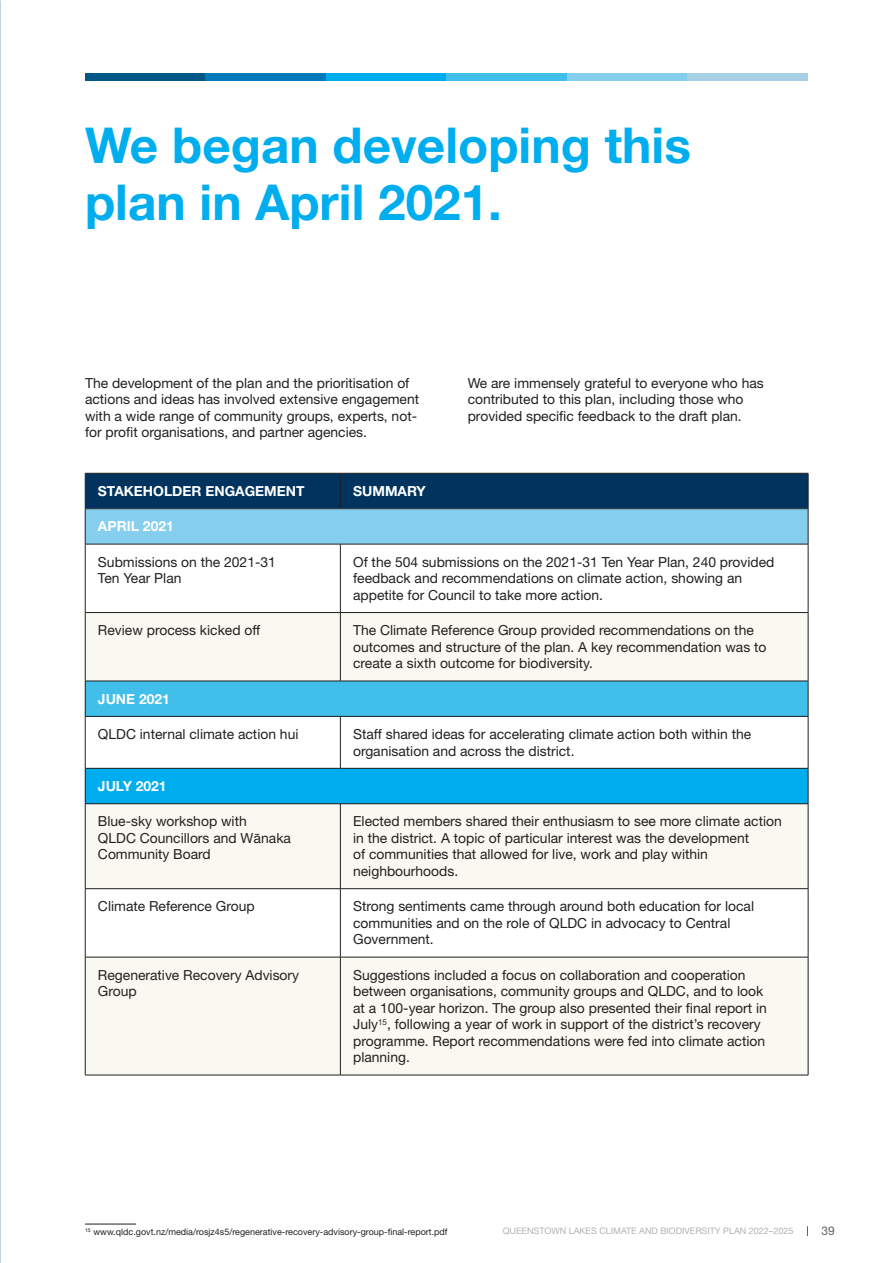
<style>
.page{position:relative;width:893px;height:1263px;background:#fff}
.page>*{position:absolute;margin:0;border:0;box-sizing:border-box;transform-origin:0 0}
.subhead_1{font:700 49.5px/57px "Helvetica Neue LT Std";color:#00aeef}
.bod{font:13.8px/16.5px "Helvetica Neue LT Std";color:#231f20}
.subhead_3{font:700 13.8px "Helvetica Neue LT Std";color:#fff}
.t1{font:12px "Helvetica Neue LT Std";color:#636366}
.bod-2{font:9px "Helvetica Neue LT Std";color:#231f20}
.t2{font:9px "Helvetica Neue LT Std";color:#b2b3b7}
.s1{font-family:"Helvetica"}
</style>
<div class="page">
<div style="left:86px;top:474px;width:722px;height:34px;background:#00345e"></div>
<div style="left:85px;top:509px;width:723px;height:35px;background:#86ceed"></div>
<svg style="left:86px;top:613px;width:722px;height:462px;fill:#f9f9f2"></svg>
<div style="left:85px;top:681px;width:723px;height:35px;background:#3fbfe9"></div>
<div style="left:85px;top:768px;width:723px;height:36px;background:#00aeef"></div>
<hr style="left:85px;top:473px;width:255px;height:1px;background:#231f20">
<hr style="left:85px;top:473px;width:1px;height:35px;background:#231f20">
<hr style="left:340px;top:473px;width:468px;height:1px;background:#231f20">
<hr style="left:340px;top:473px;width:1px;height:35px;background:#231f20">
<hr style="left:808px;top:473px;width:1px;height:35px;background:#231f20">
<hr style="left:85px;top:508px;width:255px;height:1px;background:#231f20">
<hr style="left:85px;top:509px;width:1px;height:35px;background:#231f20">
<hr style="left:340px;top:508px;width:468px;height:1px;background:#231f20">
<hr style="left:808px;top:509px;width:1px;height:35px;background:#231f20">
<hr style="left:85px;top:544px;width:255px;height:1px;background:#231f20">
<hr style="left:85px;top:544px;width:1px;height:68px;background:#231f20">
<hr style="left:340px;top:544px;width:468px;height:1px;background:#231f20">
<hr style="left:340px;top:544px;width:1px;height:68px;background:#231f20">
<hr style="left:808px;top:544px;width:1px;height:68px;background:#231f20">
<hr style="left:85px;top:612px;width:255px;height:1px;background:#231f20">
<hr style="left:85px;top:613px;width:1px;height:68px;background:#231f20">
<hr style="left:340px;top:612px;width:468px;height:1px;background:#231f20">
<hr style="left:340px;top:613px;width:1px;height:68px;background:#231f20">
<hr style="left:808px;top:613px;width:1px;height:68px;background:#231f20">
<hr style="left:85px;top:681px;width:255px;height:1px;background:#231f20">
<hr style="left:85px;top:681px;width:1px;height:35px;background:#231f20">
<hr style="left:340px;top:681px;width:468px;height:1px;background:#231f20">
<hr style="left:808px;top:681px;width:1px;height:35px;background:#231f20">
<hr style="left:85px;top:716px;width:255px;height:1px;background:#231f20">
<hr style="left:85px;top:716px;width:1px;height:52px;background:#231f20">
<hr style="left:340px;top:716px;width:468px;height:1px;background:#231f20">
<hr style="left:340px;top:716px;width:1px;height:52px;background:#231f20">
<hr style="left:808px;top:716px;width:1px;height:52px;background:#231f20">
<hr style="left:85px;top:768px;width:255px;height:1px;background:#231f20">
<hr style="left:85px;top:768px;width:1px;height:35px;background:#231f20">
<hr style="left:340px;top:768px;width:468px;height:1px;background:#231f20">
<hr style="left:808px;top:768px;width:1px;height:35px;background:#231f20">
<hr style="left:85px;top:803px;width:255px;height:1px;background:#231f20">
<hr style="left:85px;top:804px;width:1px;height:84px;background:#231f20">
<hr style="left:340px;top:803px;width:468px;height:1px;background:#231f20">
<hr style="left:340px;top:804px;width:1px;height:84px;background:#231f20">
<hr style="left:808px;top:804px;width:1px;height:84px;background:#231f20">
<hr style="left:85px;top:888px;width:255px;height:1px;background:#231f20">
<hr style="left:85px;top:889px;width:1px;height:68px;background:#231f20">
<hr style="left:340px;top:888px;width:468px;height:1px;background:#231f20">
<hr style="left:340px;top:889px;width:1px;height:68px;background:#231f20">
<hr style="left:808px;top:889px;width:1px;height:68px;background:#231f20">
<hr style="left:85px;top:957px;width:255px;height:1px;background:#231f20">
<hr style="left:85px;top:957px;width:1px;height:118px;background:#231f20">
<hr style="left:340px;top:957px;width:468px;height:1px;background:#231f20">
<hr style="left:340px;top:957px;width:1px;height:118px;background:#231f20">
<hr style="left:808px;top:957px;width:1px;height:118px;background:#231f20">
<hr style="left:85px;top:1075px;width:255px;height:1px;background:#231f20">
<hr style="left:340px;top:1075px;width:468px;height:1px;background:#231f20">
<hr style="left:85px;top:1224px;width:51px;height:1px;background:#231f20">
<div style="left:85px;top:73px;width:121px;height:8px;background:#005886"></div>
<div style="left:206px;top:73px;width:120px;height:8px;background:#007ab8"></div>
<div style="left:326px;top:73px;width:120px;height:8px;background:#00aeef"></div>
<div style="left:567px;top:73px;width:120px;height:8px;background:#86ceed"></div>
<div style="left:446px;top:73px;width:121px;height:8px;background:#3fbfe9"></div>
<div style="left:687px;top:73px;width:121px;height:8px;background:#a7d0e4"></div>
<p class="subhead_1" style="left:85px;top:116px;width:607px">We began developing this plan in April 2021.</p>
<p class="bod" style="left:85px;top:374px;width:336px">The development of the plan and the prioritisation of actions and ideas has involved extensive engagement with a wide range of community groups, experts, not&shy;for profit organisations, and partner agencies.</p>
<p class="bod" style="left:468px;top:374px;width:298px">We are immensely grateful to everyone who has contributed to this plan, including those who provided specific feedback to the draft plan.</p>
<p class="subhead_3" style="left:98px;top:482px;width:208px">STAKEHOLDER ENGAGEMENT</p>
<p class="subhead_3" style="left:353px;top:482px;width:74px">SUMMARY</p>
<p class="subhead_3" style="left:98px;top:518px;width:77px">APRIL 2021</p>
<p class="bod" style="left:98px;top:553px;width:179px">Submissions on the 2021-31<br>Ten Year Plan</p>
<p class="bod" style="left:353px;top:553px;width:423px">Of the 504 submissions on the 2021-31 Ten Year Plan, 240 provided feedback and recommendations on climate action, showing an appetite for Council to take more action.</p>
<p class="bod" style="left:98px;top:622px;width:164px">Review process kicked off</p>
<p class="bod" style="left:353px;top:622px;width:415px">The Climate Reference Group provided recommendations on the outcomes and structure of the plan. A key recommendation was to create a sixth outcome for biodiversity.</p>
<p class="subhead_3" style="left:98px;top:690px;width:73px">JUNE 2021</p>
<p class="bod" style="left:98px;top:726px;width:202px">QLDC internal climate action hui</p>
<p class="bod" style="left:353px;top:726px;width:400px">Staff shared ideas for accelerating climate action both within the organisation and across the district.</p>
<p class="subhead_3" style="left:98px;top:777px;width:70px">JULY 2021</p>
<p class="bod" style="left:98px;top:813px;width:195px">Blue-sky workshop with<br>QLDC Councillors and W<span class="s1">ā</span>naka<br>Community Board</p>
<p class="bod" style="left:353px;top:813px;width:430px">Elected members shared their enthusiasm to see more climate action in the district. A topic of particular interest was the development<br>of communities that allowed for live, work and play within neighbourhoods.</p>
<p class="bod" style="left:98px;top:898px;width:158px">Climate Reference Group</p>
<p class="bod" style="left:353px;top:898px;width:402px">Strong sentiments came through around both education for local communities and on the role of QLDC in advocacy to Central<br>Government.</p>
<p class="bod" style="left:98px;top:966px;width:203px">Regenerative Recovery Advisory<br>Group</p>
<p class="bod" style="left:353px;top:966px;width:415px">Suggestions included a focus on collaboration and cooperation between organisations, community groups and QLDC, and to look at a 100-year horizon. The group also presented their final report in July<sup>15</sup>, following a year of work in support of the district’s recovery programme. Report recommendations were fed into climate action planning.</p>
<p class="bod-2" style="left:85px;top:1226px;width:364px"><sup>15</sup> www.qldc.govt.nz/media/rosjz4s5/regenerative-recovery-advisory-group-final-report.pdf</p>
<p class="t2" style="left:503px;top:1226px;width:292px">QUEENSTOWN LAKES CLIMATE AND BIODIVERSITY PLAN 2022–2025</p>
<p class="t1" style="left:821px;top:1224px;width:15px">39</p>
</div>
